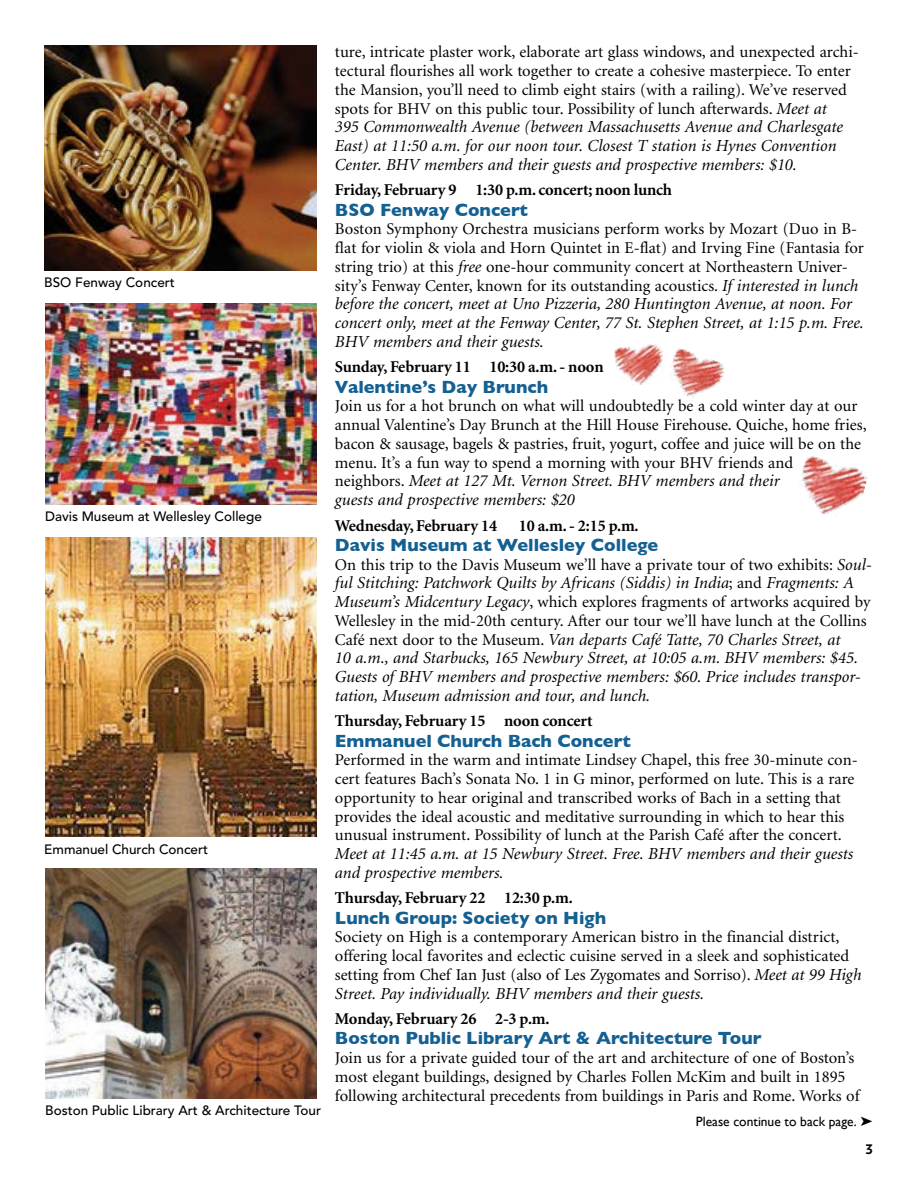
<style>
.page{position:relative;width:918px;height:1188px;background:#fff}
.page>*{position:absolute;margin:0;border:0;box-sizing:border-box;transform-origin:0 0}
.t1{font:700 18px "Gill Sans";color:#146092}
.t2{font:italic 16.8px/18.8px "Minion";color:#000}
.t3{font:16.5px/18.8px "Minion";color:#000}
.t4{font:700 16.5px "Minion";letter-spacing:-.01em;color:#000}
.t5{font:700 16.5px "Verlag";color:#000}
.t6{font:500 13.5px "Avenir";color:#000}
.t7{font:13.5px "Gill Sans";color:#000}
.s1{font-style:italic;font-size:16.8px}
.s2{font-style:normal;font-size:16.5px}
</style>
<div class="page">
<img style="left:45px;top:869px;width:272px;height:230px">
<img style="left:45px;top:537px;width:272px;height:300px">
<img style="left:45px;top:304px;width:272px;height:201px">
<img style="left:44px;top:45px;width:273px;height:226px">
<img style="left:802px;top:456px;width:66px;height:58px">
<img style="left:614px;top:344px;width:49px;height:41px">
<img style="left:672px;top:348px;width:53px;height:50px">
<p class="t6" style="left:44px;top:274px;width:132px">BSO Fenway Concert</p>
<p class="t6" style="left:45px;top:509px;width:218px">Davis Museum at Wellesley College</p>
<p class="t6" style="left:44px;top:842px;width:165px">Emmanuel Church Concert</p>
<p class="t6" style="left:45px;top:1103px;width:277px">Boston Public Library Art &amp; Architecture Tour</p>
<p class="t3" style="left:335px;top:43px;width:525px">ture, intricate plaster work, elaborate art glass windows, and unexpected archi&shy;tectural flourishes all work together to create a cohesive masterpiece. To enter the Mansion, you’ll need to climb eight stairs (with a railing). We’ve reserved spots for BHV on this public tour. Possibility of lunch afterwards. <span class="s1">Meet at</span></p>
<p class="t2" style="left:335px;top:118px;width:510px">395 Commonwealth Avenue (between Massachusetts Avenue and Charlesgate<br>East) at 11:50 a.m. for our noon tour. Closest T station is Hynes Convention<br>Center. BHV members and their guests and prospective members: $10.</p>
<p class="t4" style="left:335px;top:182px;width:339px">Friday, February 9 1:30 p.m. concert; noon lunch</p>
<p class="t1" style="left:335px;top:195px;width:195px">BSO Fenway Concert</p>
<p class="t3" style="left:335px;top:220px;width:530px">Boston Symphony Orchestra musicians perform works by Mozart (Duo in B&shy;flat for violin &amp; viola and Horn Quintet in E-flat) and Irving Fine (Fantasia for string trio) at this <span class="s1">free</span> one-hour community concert at Northeastern Univer&shy;sity’s Fenway Center, known for its outstanding acoustics. <span class="s1">If interested in lunch</span></p>
<p class="t2" style="left:335px;top:295px;width:531px">before the concert, meet at Uno Pizzeria, 280 Huntington Avenue, at noon. For concert only, meet at the Fenway Center, 77 St. Stephen Street, at 1:15 p.m. Free.<br>BHV members and their guests.</p>
<p class="t4" style="left:335px;top:359px;width:270px">Sunday, February 11 10:30 a.m. - noon</p>
<p class="t1" style="left:335px;top:372px;width:215px">Valentine’s Day Brunch</p>
<p class="t3" style="left:335px;top:397px;width:533px">Join us for a hot brunch on what will undoubtedly be a cold winter day at our annual Valentine’s Day Brunch at the Hill House Firehouse. Quiche, home fries, bacon &amp; sausage, bagels &amp; pastries, fruit, yogurt, coffee and juice will be on the menu. It’s a fun way to spend a morning with your BHV friends and</p>
<p class="t2" style="left:335px;top:472px;width:446px"><span class="s2">neighbors.</span> Meet at 127 Mt. Vernon Street. BHV members and their guests and prospective members: $20</p>
<p class="t4" style="left:335px;top:517px;width:164px">Wednesday, February 14</p>
<p class="t4" style="left:519px;top:517px;width:121px">10 a.m. - 2:15 p.m.</p>
<p class="t1" style="left:335px;top:531px;width:325px">Davis Museum at Wellesley College</p>
<p class="t3" style="left:335px;top:556px;width:538px">On this trip to the Davis Museum we’ll have a private tour of two exhibits: <span class="s1">Soul-</span></p>
<p class="t2" style="left:335px;top:574px;width:521px">ful Stitching: Patchwork Quilts by Africans (Siddis) in India<span class="s2">; and</span> Fragments: A</p>
<p class="t3" style="left:335px;top:593px;width:537px"><span class="s1">Museum’s Midcentury Legacy</span>, which explores fragments of artworks acquired by<br>Wellesley in the mid-20th century. After our tour we’ll have lunch at the Collins</p>
<p class="t2" style="left:335px;top:631px;width:527px"><span class="s2">Café next door to the Museum.</span> Van departs Café Tatte, 70 Charles Street, at<br>10 a.m., and Starbucks, 165 Newbury Street, at 10:05 a.m. BHV members: $45.<br>Guests of BHV members and prospective members: $60. Price includes transpor&shy;tation, Museum admission and tour, and lunch.</p>
<p class="t4" style="left:335px;top:713px;width:259px">Thursday, February 15 noon concert</p>
<p class="t1" style="left:335px;top:726px;width:297px">Emmanuel Church Bach Concert</p>
<p class="t3" style="left:335px;top:751px;width:524px">Performed in the warm and intimate Lindsey Chapel, this free 30-minute con&shy;cert features Bach’s Sonata No. 1 in G minor, performed on lute. This is a rare opportunity to hear original and transcribed works of Bach in a setting that provides the ideal acoustic and meditative surrounding in which to hear this unusual instrument. Possibility of lunch at the Parish Café after the concert.</p>
<p class="t2" style="left:335px;top:845px;width:520px">Meet at 11:45 a.m. at 15 Newbury Street. Free. BHV members and their guests and prospective members.</p>
<p class="t4" style="left:335px;top:890px;width:239px">Thursday, February 22 12:30 p.m.</p>
<p class="t1" style="left:335px;top:903px;width:273px">Lunch Group: Society on High</p>
<p class="t3" style="left:335px;top:928px;width:528px">Society on High is a contemporary American bistro in the financial district, offering local favorites and eclectic cuisine served in a sleek and sophisticated setting from Chef Ian Just (also of Les Zygomates and Sorriso). <span class="s1">Meet at 99 High</span></p>
<p class="t2" style="left:335px;top:985px;width:371px">Street. Pay individually. BHV members and their guests.</p>
<p class="t4" style="left:335px;top:1010px;width:216px">Monday, February 26 2-3 p.m.</p>
<p class="t1" style="left:335px;top:1024px;width:428px">Boston Public Library Art &amp; Architecture Tour</p>
<p class="t3" style="left:335px;top:1049px;width:526px">Join us for a private guided tour of the art and architecture of one of Boston’s most elegant buildings, designed by Charles Follen McKim and built in 1895 following architectural precedents from buildings in Paris and Rome. Works of</p>
<p class="t7" style="left:696px;top:1113px;width:179px">Please continue to back page. ➤</p>
<p class="t5" style="left:865px;top:1135px;width:9px">3</p>
</div>
